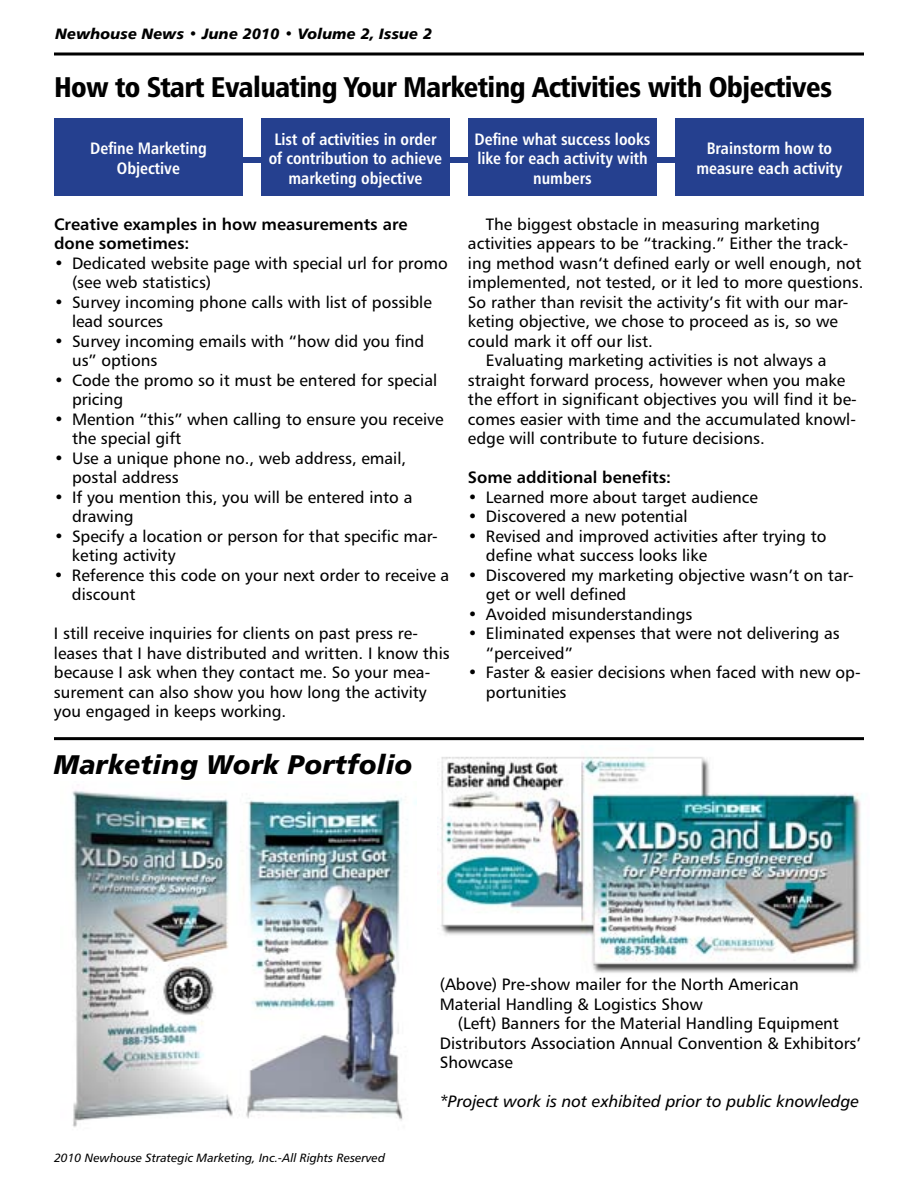
<style>
.page{position:relative;width:918px;height:1188px;background:#fff}
.page>*{position:absolute;margin:0;border:0;box-sizing:border-box;transform-origin:0 0}
.t1{font:28.5px "Humanist 777 BT Black Condensed B";letter-spacing:-.02em;color:#000}
.t2{font:27px "Humanist 777 BT Black Italic B";color:#000}
.t3{font:16.5px/19.5px "Humanist 777 BT Roman B";color:#000}
.t4{font:16.5px/19.5px "Humanist 777 BT Bold Condensed B";color:#fff;text-align:center}
.t5{font:16.5px/19.5px "Humanist 777 BT Bold B";color:#000}
.t6{font:16.5px "Humanist 777 BT Italic B";color:#000}
.t7{font:15px "Humanist 777 BT Black Italic B";color:#000}
.t8{font:12px "Humanist 777 BT Italic B";color:#000}
</style>
<div class="page">
<div style="left:223px;top:157px;width:465px;height:6px;background:#25408f"></div>
<svg style="left:54px;top:52px;width:810px;height:4px;background:#3f3f3f"></svg>
<hr style="left:54px;top:737px;width:810px;height:3px;background:#000">
<img style="left:438px;top:756px;width:423px;height:217px">
<img style="left:72px;top:790px;width:344px;height:337px">
<div style="left:54px;top:118px;width:189px;height:78px;background:#25408f"></div>
<div style="left:261px;top:118px;width:189px;height:78px;background:#25408f"></div>
<div style="left:468px;top:118px;width:189px;height:78px;background:#25408f"></div>
<div style="left:675px;top:118px;width:189px;height:78px;background:#25408f"></div>
<p class="t7" style="left:56px;top:24px;width:378px">Newhouse News • June 2010 • Volume 2, Issue 2</p>
<h1 class="t1" style="left:54px;top:69px;width:780px">How to Start Evaluating Your Marketing Activities with Objectives</h1>
<p class="t4" style="left:90px;top:138px;width:118px">Define Marketing<br>Objective</p>
<p class="t4" style="left:269px;top:129px;width:175px">List of activities in order of contribution to achieve marketing objective</p>
<p class="t4" style="left:475px;top:129px;width:177px">Define what success looks like for each activity with numbers</p>
<p class="t4" style="left:696px;top:138px;width:148px">Brainstorm how to measure each activity</p>
<p class="t5" style="left:54px;top:214px;width:355px">Creative examples in how measurements are done sometimes:</p>
<p class="t3" style="left:72px;top:253px;width:377px;text-indent:-18px">• Dedicated website page with special url for promo (see web statistics)</p>
<p class="t3" style="left:72px;top:292px;width:361px;text-indent:-18px">• Survey incoming phone calls with list of possible lead sources</p>
<p class="t3" style="left:72px;top:331px;width:354px;text-indent:-18px">• Survey incoming emails with “how did you find us” options</p>
<p class="t3" style="left:72px;top:370px;width:367px;text-indent:-18px">• Code the promo so it must be entered for special pricing</p>
<p class="t3" style="left:72px;top:409px;width:373px;text-indent:-18px">• Mention “this” when calling to ensure you receive the special gift</p>
<p class="t3" style="left:72px;top:448px;width:336px;text-indent:-18px">• Use a unique phone no., web address, email, postal address</p>
<p class="t3" style="left:72px;top:487px;width:342px;text-indent:-18px">• If you mention this, you will be entered into a drawing</p>
<p class="t3" style="left:72px;top:526px;width:367px;text-indent:-18px">• Specify a location or person for that specific mar&shy;keting activity</p>
<p class="t3" style="left:72px;top:565px;width:379px;text-indent:-18px">• Reference this code on your next order to receive a discount</p>
<p class="t3" style="left:54px;top:623px;width:397px">I still receive inquiries for clients on past press re&shy;leases that I have distributed and written. I know this because I ask when they contact me. So your mea&shy;surement can also show you how long the activity you engaged in keeps working.</p>
<h2 class="t2" style="left:54px;top:747px;width:360px">Marketing Work Portfolio</h2>
<p class="t3" style="left:486px;top:214px;width:335px">The biggest obstacle in measuring marketing</p>
<p class="t3" style="left:468px;top:233px;width:382px">activities appears to be “tracking.” Either the track-</p>
<p class="t3" style="left:468px;top:253px;width:395px">ing method wasn‘t defined early or well enough, not</p>
<p class="t3" style="left:468px;top:272px;width:397px">implemented, not tested, or it led to more questions.</p>
<p class="t3" style="left:468px;top:292px;width:382px">So rather than revisit the activity’s fit with our mar-</p>
<p class="t3" style="left:468px;top:311px;width:371px">keting objective, we chose to proceed as is, so we</p>
<p class="t3" style="left:468px;top:331px;width:186px">could mark it off our list.</p>
<p class="t3" style="left:486px;top:350px;width:342px">Evaluating marketing activities is not always a</p>
<p class="t3" style="left:468px;top:370px;width:379px">straight forward process, however when you make</p>
<p class="t3" style="left:468px;top:389px;width:390px">the effort in significant objectives you will find it be-</p>
<p class="t3" style="left:468px;top:409px;width:390px">comes easier with time and the accumulated knowl-</p>
<p class="t3" style="left:468px;top:428px;width:298px">edge will contribute to future decisions.</p>
<p class="t5" style="left:468px;top:467px;width:205px">Some additional benefits:</p>
<p class="t3" style="left:468px;top:487px;width:292px">• Learned more about target audience</p>
<p class="t3" style="left:468px;top:506px;width:221px">• Discovered a new potential</p>
<p class="t3" style="left:486px;top:526px;width:342px;text-indent:-18px">• Revised and improved activities after trying to define what success looks like</p>
<p class="t3" style="left:486px;top:565px;width:369px;text-indent:-18px">• Discovered my marketing objective wasn’t on tar&shy;get or well defined</p>
<p class="t3" style="left:468px;top:604px;width:226px">• Avoided misunderstandings</p>
<p class="t3" style="left:486px;top:623px;width:355px;text-indent:-18px">• Eliminated expenses that were not delivering as “perceived”</p>
<p class="t3" style="left:486px;top:662px;width:376px;text-indent:-18px">• Faster &amp; easier decisions when faced with new op&shy;portunities</p>
<p class="t8" style="left:54px;top:1150px;width:333px">2010 Newhouse Strategic Marketing, Inc.-All Rights Reserved</p>
<p class="t3" style="left:440px;top:974px;width:361px">(Above) Pre-show mailer for the North American<br>Material Handling &amp; Logistics Show</p>
<p class="t3" style="left:440px;top:1013px;width:423px;text-indent:18px">(Left) Banners for the Material Handling Equipment<br>Distributors Association Annual Convention &amp; Exhibitors’<br>Showcase</p>
<p class="t6" style="left:440px;top:1091px;width:421px">*Project work is not exhibited prior to public knowledge</p>
</div>
